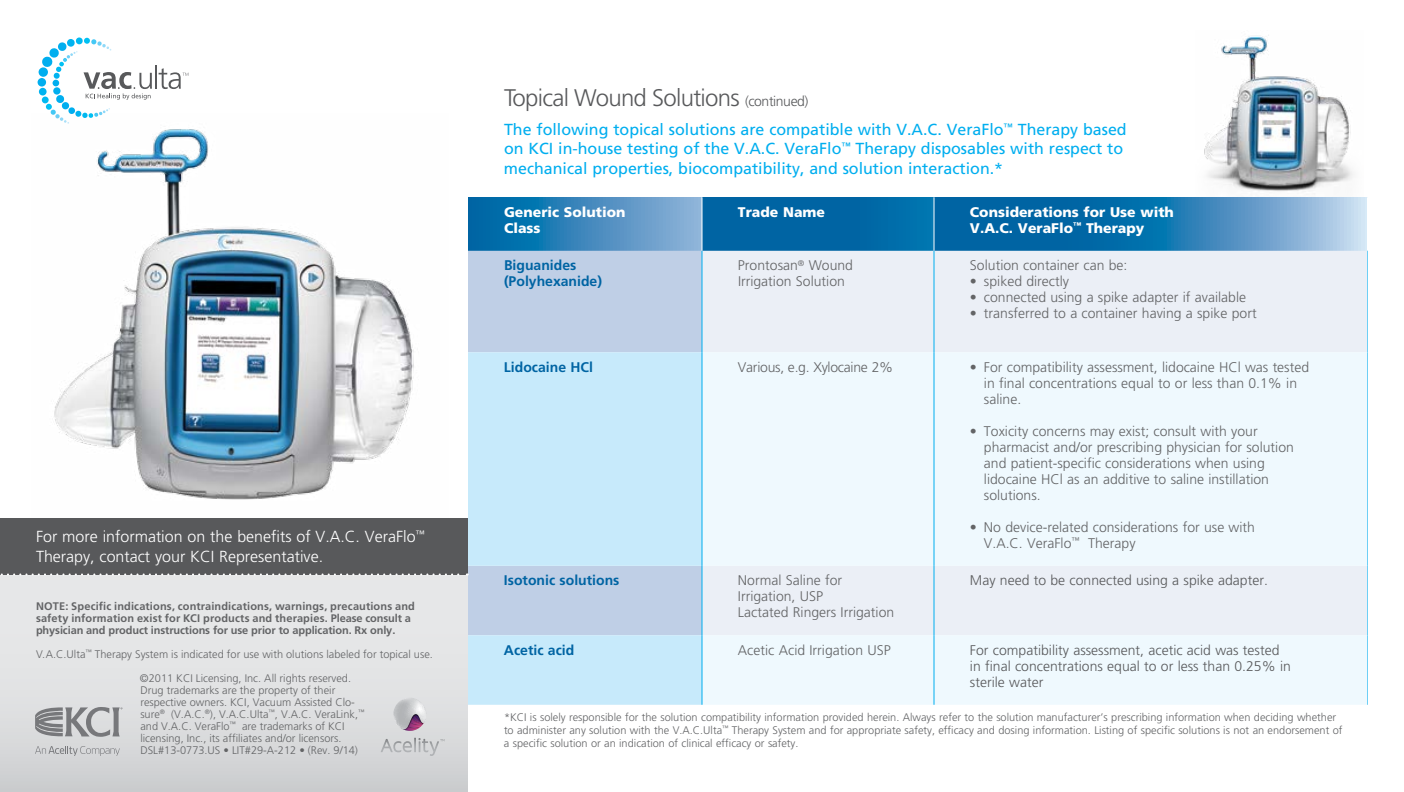
<style>
.page{position:relative;width:1404px;height:792px;background:#fff}
.page>*{position:absolute;margin:0;border:0;box-sizing:border-box;transform-origin:0 0}
.t1{font:300 24px "Frutiger LT Std";letter-spacing:-.03em;color:#58595b}
.t2{font:16px/19.2px "Frutiger LT Std";color:#00aeef}
.t3{font:300 16px/20px "Frutiger LT Std";color:#fff}
.t4{font:300 14px/16px "Frutiger LT Std";color:#636466}
.t5{font:300 14px/16px "Frutiger LT Std";color:#58595b}
.t6{font:900 14px/16px "Frutiger LT Std";color:#fff}
.t7{font:700 14px/16px "Frutiger LT Std";color:#0064a3}
.t8{font:300 14px "Frutiger LT Std";letter-spacing:-.02em;color:#636466}
.t9{font:300 11px/12px "Frutiger LT Std";color:#636466}
.t10{font:700 11px/12px "Frutiger LT Std";letter-spacing:.01em;color:#636466}
.s1{font-size:14px}
</style>
<div class="page">
<img style="left:1204px;top:35px;width:150px;height:156px">
<svg style="left:468px;top:197px;width:234px;height:54px;background:#3c89bc"></svg>
<div style="left:702px;top:197px;width:232px;height:54px;background:linear-gradient(to right,#0060a0,#006fab)"></div>
<svg style="left:935px;top:197px;width:432px;height:54px;background:#3585b9"></svg>
<div style="left:468px;top:251px;width:234px;height:101px;background:#bfcfe6"></div>
<div style="left:703px;top:251px;width:664px;height:101px;background:#ebeff6"></div>
<svg style="left:468px;top:352px;width:234px;height:353px;background:#c5e4f6"></svg>
<svg style="left:703px;top:352px;width:664px;height:353px;fill:#eff9fe"></svg>
<hr style="left:702px;top:251px;width:1px;height:101px;background:#00aeef">
<hr style="left:702px;top:352px;width:1px;height:214px;background:#00aeef">
<hr style="left:702px;top:566px;width:1px;height:69px;background:#00aeef">
<hr style="left:702px;top:197px;width:1px;height:54px;background:#fff">
<hr style="left:934px;top:251px;width:1px;height:101px;background:#00aeef">
<hr style="left:934px;top:352px;width:1px;height:214px;background:#00aeef">
<hr style="left:934px;top:566px;width:1px;height:69px;background:#00aeef">
<hr style="left:1367px;top:251px;width:1px;height:101px;background:#6dcff6">
<hr style="left:1367px;top:352px;width:1px;height:214px;background:#6dcff6">
<hr style="left:1367px;top:566px;width:1px;height:69px;background:#6dcff6">
<hr style="left:702px;top:635px;width:1px;height:70px;background:#00aeef">
<hr style="left:934px;top:635px;width:1px;height:70px;background:#00aeef">
<hr style="left:1367px;top:635px;width:1px;height:70px;background:#6dcff6">
<svg style="left:39px;top:38px;width:113px;height:75px"></svg>
<hr style="left:155px;top:65px;width:2px;height:24px;background:#58595b">
<svg style="left:159px;top:68px;width:29px;height:21px"></svg>
<img style="left:51px;top:113px;width:363px;height:387px">
<div style="left:0;top:574px;width:468px;height:218px;background:linear-gradient(to bottom,#ecedee,#d1d3d5)"></div>
<svg style="left:35px;top:746px;width:85px;height:10px"></svg>
<svg style="left:35px;top:707px;width:87px;height:30px;background:#a9aaad"></svg>
<svg style="left:381px;top:738px;width:63px;height:18px"></svg>
<svg style="left:393px;top:698px;width:34px;height:33px"></svg>
<div style="left:0;top:518px;width:468px;height:56px;background:#58595b"></div>
<svg style="left:0;top:573px;width:468px;height:2px"></svg>
<h2 class="t3" style="left:36px;top:527px;width:390px">For more information on the benefits of V.A.C. VeraFlo<sup>™<br></sup>Therapy, contact your KCI Representative.</h2>
<p class="t10" style="left:36px;top:600px;width:380px">NOTE: Specific indications, contraindications, warnings, precautions and safety information exist for KCI products and therapies. Please consult a physician and product instructions for use prior to application. Rx only.</p>
<p class="t9" style="left:140px;top:642px;width:294px;line-height:24px;text-indent:-104px">V.A.C.Ulta<sup>™</sup> Therapy System is indicated for use with olutions labeled for topical use. ©2011 KCI Licensing, Inc. All rights reserved.</p>
<p class="t9" style="left:140px;top:684px;width:226px">Drug trademarks are the property of their respective owners. KCI, Vacuum Assisted Clo&shy;sure<sup>®</sup> (V.A.C.<sup>®</sup>), V.A.C.Ulta<sup>™</sup>, V.A.C. VeraLink,<sup>™ </sup>and V.A.C. VeraFlo<sup>™</sup> are trademarks of KCI licensing, Inc., its affiliates and/or licensors.<br>DSL#13-0773.US • LIT#29-A-212 • (Rev. 9/14)</p>
<h1 class="t1" style="left:504px;top:84px;width:306px">Topical Wound Solutions <span class="s1">(continued)</span></h1>
<p class="t2" style="left:504px;top:120px;width:624px">The following topical solutions are compatible with V.A.C. VeraFlo<sup>™</sup> Therapy based on KCI in-house testing of the V.A.C. VeraFlo<sup>™</sup> Therapy disposables with respect to mechanical properties, biocompatibility, and solution interaction.*</p>
<p class="t6" style="left:504px;top:204px;width:123px">Generic Solution<br>Class</p>
<p class="t6" style="left:738px;top:204px;width:89px">Trade Name</p>
<p class="t6" style="left:970px;top:204px;width:206px">Considerations for Use with<br>V.A.C. VeraFlo<sup>™</sup> Therapy</p>
<p class="t7" style="left:504px;top:257px;width:100px">Biguanides (Polyhexanide)</p>
<p class="t4" style="left:738px;top:258px;width:117px">Prontosan<sup>®</sup> Wound<br>Irrigation Solution</p>
<p class="t4" style="left:970px;top:258px;width:159px">Solution container can be:</p>
<p class="t4" style="left:970px;top:274px;width:101px">• spiked directly</p>
<p class="t4" style="left:970px;top:290px;width:278px">• connected using a spike adapter if available</p>
<p class="t4" style="left:970px;top:306px;width:288px">• transferred to a container having a spike port</p>
<p class="t7" style="left:504px;top:359px;width:91px">Lidocaine HCl</p>
<p class="t8" style="left:738px;top:359px;width:157px">Various, e.g. Xylocaine 2%</p>
<p class="t4" style="left:984px;top:359px;width:327px;text-indent:-14px">• For compatibility assessment, lidocaine HCl was tested in final concentrations equal to or less than 0.1% in saline.</p>
<p class="t4" style="left:984px;top:423px;width:312px;text-indent:-14px">• Toxicity concerns may exist; consult with your pharmacist and/or prescribing physician for solution and patient-specific considerations when using lidocaine HCl as an additive to saline instillation solutions.</p>
<p class="t4" style="left:984px;top:519px;width:273px;text-indent:-14px">• No device-related considerations for use with<br>V.A.C. VeraFlo<sup>™</sup> Therapy</p>
<p class="t7" style="left:504px;top:572px;width:117px">Isotonic solutions</p>
<p class="t4" style="left:738px;top:573px;width:158px">Normal Saline for<br>Irrigation, USP<br>Lactated Ringers Irrigation</p>
<p class="t5" style="left:970px;top:573px;width:299px">May need to be connected using a spike adapter.</p>
<p class="t7" style="left:504px;top:642px;width:72px">Acetic acid</p>
<p class="t4" style="left:738px;top:642px;width:154px">Acetic Acid Irrigation USP</p>
<p class="t5" style="left:970px;top:642px;width:322px">For compatibility assessment, acetic acid was tested in final concentrations equal to or less than 0.25% in sterile water</p>
<p class="t9" style="left:504px;top:711px;width:840px;line-height:13px">*KCI is solely responsible for the solution compatibility information provided herein. Always refer to the solution manufacturer’s prescribing information when deciding whether to administer any solution with the V.A.C.Ulta<sup>™</sup> Therapy System and for appropriate safety, efficacy and dosing information. Listing of specific solutions is not an endorsement of a specific solution or an indication of clinical efficacy or safety.</p>
</div>
